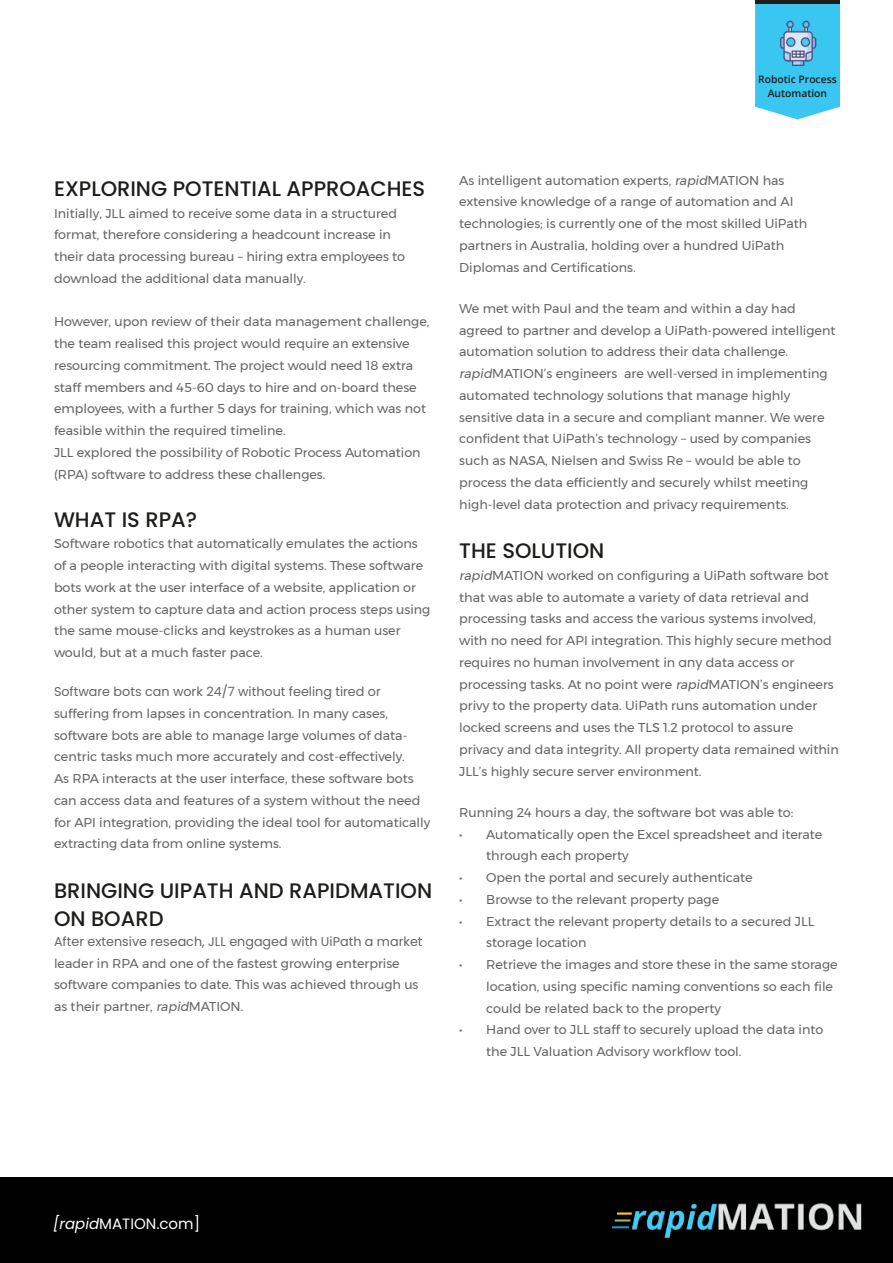
<style>
.page{position:relative;width:893px;height:1263px;background:#fff}
.page>*{position:absolute;margin:0;border:0;box-sizing:border-box;transform-origin:0 0}
.t1{font:500 21px/28.5px "Poppins";color:#1d1d1b}
.t2{font:15px "Poppins";color:#fff}
.t3{font:12.75px/21.8px "Montserrat";color:#646463}
.t4{font:12.75px "Poppins";color:#646463}
.t5{font:600 10.35px/14.4px "Open Sans";color:#1d1d1b;text-align:center}
.s1{font-style:italic}
.s2{font-family:"Poppins"}
</style>
<div class="page">
<div style="left:0;top:1178px;width:893px;height:85px;background:#000"></div>
<img style="left:612px;top:1203px;width:249px;height:35px">
<svg style="left:755px;top:4px;width:85px;height:115px"></svg>
<img style="left:780px;top:16px;width:37px;height:49px">
<hr style="left:755px;top:0;width:85px;height:4px;background:#1d1d1b">
<p class="t5" style="left:758px;top:71px;width:80px">Robotic Process<br>Automation</p>
<h1 class="t1" style="left:54px;top:174px;width:373px">EXPLORING POTENTIAL APPROACHES</h1>
<p class="t3" style="left:54px;top:202px;width:353px">Initially, JLL aimed to receive some data in a structured format, therefore considering a headcount increase in their data processing bureau – hiring extra employees to download the additional data manually.</p>
<p class="t3" style="left:54px;top:311px;width:377px">However, upon review of their data management challenge, the team realised this project would require an extensive resourcing commitment. The project would need 18 extra staff members and 45-60 days to hire and on-board these employees, with a further 5 days for training, which was not feasible within the required timeline.<br>JLL explored the possibility of Robotic Process Automation (RPA) software to address these challenges.</p>
<h1 class="t1" style="left:54px;top:505px;width:145px">WHAT IS RPA?</h1>
<p class="t3" style="left:54px;top:533px;width:378px">Software robotics that automatically emulates the actions of a people interacting with digital systems. These software bots work at the user interface of a website, application or other system to capture data and action process steps using the same mouse-clicks and keystrokes as a human user would, but at a much faster pace.</p>
<p class="t4" style="left:54px;top:684px;width:328px">Software bots can work 24/7 without feeling tired or</p>
<p class="t3" style="left:54px;top:702px;width:378px">suffering from lapses in concentration. In many cases, software bots are able to manage large volumes of data&shy;centric tasks much more accurately and cost-effectively.<br>As RPA interacts at the user interface, these software bots can access data and features of a system without the need for API integration, providing the ideal tool for automatically extracting data from online systems.</p>
<h1 class="t1" style="left:54px;top:876px;width:380px">BRINGING UIPATH AND RAPIDMATION<br>ON BOARD</h1>
<p class="t4" style="left:54px;top:934px;width:370px">After extensive reseach, JLL engaged with UiPath a market</p>
<p class="t3" style="left:54px;top:952px;width:366px">leader in RPA and one of the fastest growing enterprise software companies to date. This was achieved through us as their partner, <span class="s1">rapid</span>MATION.</p>
<p class="t3" style="left:459px;top:169px;width:350px">As intelligent automation experts, <span class="s1">rapid</span>MATION has extensive knowledge of a range of automation and AI technologies; is currently one of the most skilled UiPath partners in Australia, holding over a hundred UiPath Diplomas and Certifications.</p>
<p class="t3" style="left:459px;top:297px;width:378px">We met with Paul and the team and within a day had agreed to partner and develop a UiPath-powered intelligent automation solution to address their data challenge. <span class="s1">rapid</span>MATION’s engineers are well-versed in implementing automated technology solutions that manage highly sensitive data in a secure and compliant manner. We were confident that UiPath’s technology – used by companies such as NASA, Nielsen and Swiss Re – would be able to process the data efficiently and securely whilst meeting high-level data protection and privacy requirements.</p>
<h1 class="t1" style="left:459px;top:537px;width:147px">THE SOLUTION</h1>
<p class="t3" style="left:459px;top:564px;width:381px"><span class="s1">rapid</span>MATION worked on configuring a UiPath software bot that was able to automate a variety of data retrieval and processing tasks and access the various systems involved, with no need for API integration. This highly secure method requires no human involvement in <span class="s2">any</span> data access or processing tasks. At no point were <span class="s1">rapid</span>MATION’s engineers privy to the property data. UiPath runs automation under locked screens and uses the TLS 1.2 protocol to assure privacy and data integrity. All property data remained within JLL’s highly secure server environment.</p>
<p class="t3" style="left:459px;top:801px;width:336px">Running 24 hours a day, the software bot was able to:</p>
<p class="t3" style="left:486px;top:823px;width:338px;text-indent:-27px">• Automatically open the Excel spreadsheet and iterate through each property</p>
<p class="t3" style="left:459px;top:867px;width:295px">• Open the portal and securely authenticate</p>
<p class="t3" style="left:459px;top:888px;width:261px">• Browse to the relevant property page</p>
<p class="t3" style="left:486px;top:910px;width:330px;text-indent:-27px">• Extract the relevant property details to a secured JLL storage location</p>
<p class="t3" style="left:486px;top:954px;width:353px;text-indent:-27px">• Retrieve the images and store these in the same storage location, using specific naming conventions so each file could be related back to the property</p>
<p class="t3" style="left:486px;top:1019px;width:339px;text-indent:-27px">• Hand over to JLL staff to securely upload the data into the JLL Valuation Advisory workflow tool.</p>
<p class="t2" style="left:53px;top:1215px;width:148px"><span class="s1">[rapid</span>MATION.com]</p>
</div>
